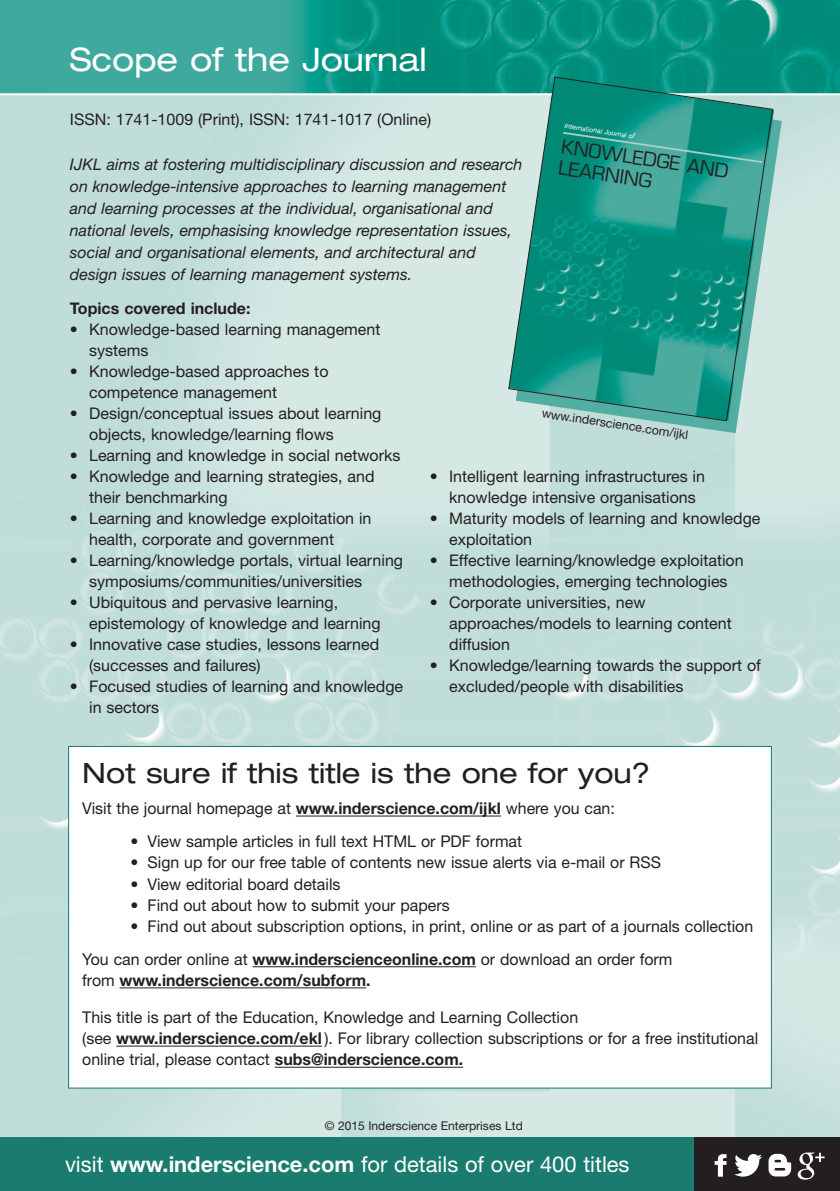
<style>
.page{position:relative;width:840px;height:1191px;background:#fff}
.page>*{position:absolute;margin:0;border:0;box-sizing:border-box;transform-origin:0 0}
.t1{font:expanded 32.4px "Helvetica Neue";color:#fff}
.t2{font:expanded 28px "Helvetica Neue";color:#231f20}
.t3{font:21.8px "Helvetica Neue";color:#fff}
.t4{font:18.8px/21px "Eurostile";color:#231f20}
.t5{font:16.2px/21.2px "Helvetica Neue";color:#231f20}
.t6{font:700 16.2px "Helvetica Neue";color:#231f20}
.t7{font:16px/21px "Helvetica Neue";color:#231f20}
.t8{font:italic 16px/22px "Helvetica Neue";color:#231f20}
.t9{font:700 16px "Helvetica Neue";color:#231f20}
.t10{font:12.4px "Helvetica Neue";color:#231f20}
.t11{font:12px "Helvetica Neue";color:#231f20}
.t12{font:italic 7px "Helvetica Neue";color:#fff}
.s1{font-weight:700}
.s2{font-weight:400}
</style>
<div class="page">
<img style="left:0;top:95px;width:839px;height:1042px">
<img style="left:0;top:0;width:839px;height:93px">
<div style="left:0;top:1137px;width:694px;height:54px;background:#1a7c6f"></div>
<div style="left:694px;top:1137px;width:145px;height:54px;background:#231f20"></div>
<div style="left:69px;top:747px;width:701px;height:340px;background:#fff"></div>
<hr style="left:296px;top:815px;width:204px;height:1px;background:#231f20">
<hr style="left:252px;top:966px;width:223px;height:1px;background:#231f20">
<hr style="left:119px;top:987px;width:247px;height:1px;background:#231f20">
<hr style="left:116px;top:1045px;width:206px;height:1px;background:#231f20">
<hr style="left:275px;top:1066px;width:188px;height:1px;background:#231f20">
<svg style="left:714px;top:1154px;width:12px;height:22px"></svg>
<svg style="left:734px;top:1154px;width:27px;height:22px"></svg>
<svg style="left:768px;top:1153px;width:22px;height:23px"></svg>
<svg style="left:797px;top:1152px;width:27px;height:27px"></svg>
<svg style="left:515px;top:88px;width:266px;height:345px;fill:#cee4e0"></svg>
<svg style="left:507px;top:76px;width:266px;height:346px"></svg>
<h1 class="t1" style="left:70px;top:48px;width:358px">Scope of the Journal</h1>
<p class="t7" style="left:70px;top:110px;width:362px">ISSN: 1741-1009 (Print), ISSN: 1741-1017 (Online)</p>
<p class="t8" style="left:70px;top:154px;width:454px">IJKL aims at fostering multidisciplinary discussion and research on knowledge-intensive approaches to learning management and learning processes at the individual, organisational and national levels, emphasising knowledge representation issues, social and organisational elements, and architectural and design issues of learning management systems.</p>
<p class="t12" style="left:564px;top:123px;width:72px;rotate:8deg">International Journal of</p>
<p class="t4" style="left:562px;top:139px;width:170px;rotate:8deg">KNOWLEDGE AND<br>LEARNING</p>
<p class="t9" style="left:70px;top:302px;width:182px">Topics covered include:</p>
<p class="t7" style="left:89px;top:320px;width:293px;text-indent:-19px">• Knowledge-based learning management systems</p>
<p class="t7" style="left:89px;top:362px;width:241px;text-indent:-19px">• Knowledge-based approaches to competence management</p>
<p class="t7" style="left:89px;top:404px;width:294px;text-indent:-19px">• Design/conceptual issues about learning objects, knowledge/learning flows</p>
<p class="t7" style="left:70px;top:446px;width:332px">• Learning and knowledge in social networks</p>
<p class="t7" style="left:89px;top:467px;width:287px;text-indent:-19px">• Knowledge and learning strategies, and their benchmarking</p>
<p class="t7" style="left:89px;top:509px;width:284px;text-indent:-19px">• Learning and knowledge exploitation in health, corporate and government</p>
<p class="t7" style="left:89px;top:551px;width:315px;text-indent:-19px">• Learning/knowledge portals, virtual learning symposiums/communities/universities</p>
<p class="t7" style="left:89px;top:593px;width:293px;text-indent:-19px">• Ubiquitous and pervasive learning, epistemology of knowledge and learning</p>
<p class="t7" style="left:89px;top:635px;width:291px;text-indent:-19px">• Innovative case studies, lessons learned (successes and failures)</p>
<p class="t7" style="left:89px;top:677px;width:315px;text-indent:-19px">• Focused studies of learning and knowledge in sectors</p>
<p class="t10" style="left:542px;top:409px;width:149px;rotate:8deg">www.inderscience.com/ijkl</p>
<p class="t7" style="left:449px;top:467px;width:257px;text-indent:-19px">• Intelligent learning infrastructures in knowledge intensive organisations</p>
<p class="t7" style="left:449px;top:509px;width:313px;text-indent:-19px">• Maturity models of learning and knowledge exploitation</p>
<p class="t7" style="left:429px;top:551px;width:315px;text-align:center">• Effective learning/knowledge exploitation methodologies, emerging technologies</p>
<p class="t7" style="left:449px;top:593px;width:284px;text-indent:-19px">• Corporate universities, new approaches/models to learning content diffusion</p>
<p class="t7" style="left:449px;top:656px;width:313px;text-indent:-19px">• Knowledge/learning towards the support of excluded/people with disabilities</p>
<h2 class="t2" style="left:82px;top:762px;width:569px">Not sure if this title is the one for you?</h2>
<p class="t5" style="left:82px;top:799px;width:534px">Visit the journal homepage at <span class="s1">www.inderscience.com/ijkl</span> where you can:</p>
<p class="t5" style="left:130px;top:832px;width:393px">• View sample articles in full text HTML or PDF format</p>
<p class="t5" style="left:130px;top:853px;width:532px">• Sign up for our free table of contents new issue alerts via e-mail or RSS</p>
<p class="t5" style="left:130px;top:874px;width:211px">• View editorial board details</p>
<p class="t5" style="left:130px;top:896px;width:320px">• Find out about how to submit your papers</p>
<p class="t5" style="left:82px;top:911px;width:672px;line-height:33.2px;text-indent:48px">• Find out about subscription options, in print, online or as part of a journals collection<br>You can order online at <span class="s1">www.inderscienceonline.com</span> or download an order form</p>
<p class="t6" style="left:82px;top:974px;width:290px"><span class="s2">from</span> www.inderscience.com/subform.</p>
<p class="t5" style="left:82px;top:1008px;width:677px">This title is part of the Education, Knowledge and Learning Collection<br>(see <span class="s1">www.inderscience.com/ekl</span> ). For library collection subscriptions or for a free institutional online trial, please contact <span class="s1">subs@inderscience.com.</span></p>
<p class="t11" style="left:324px;top:1121px;width:199px">© 2015 Inderscience Enterprises Ltd</p>
<h3 class="t3" style="left:65px;top:1156px;width:565px">visit <span class="s1">www.inderscience.com</span> for details of over 400 titles</h3>
</div>
